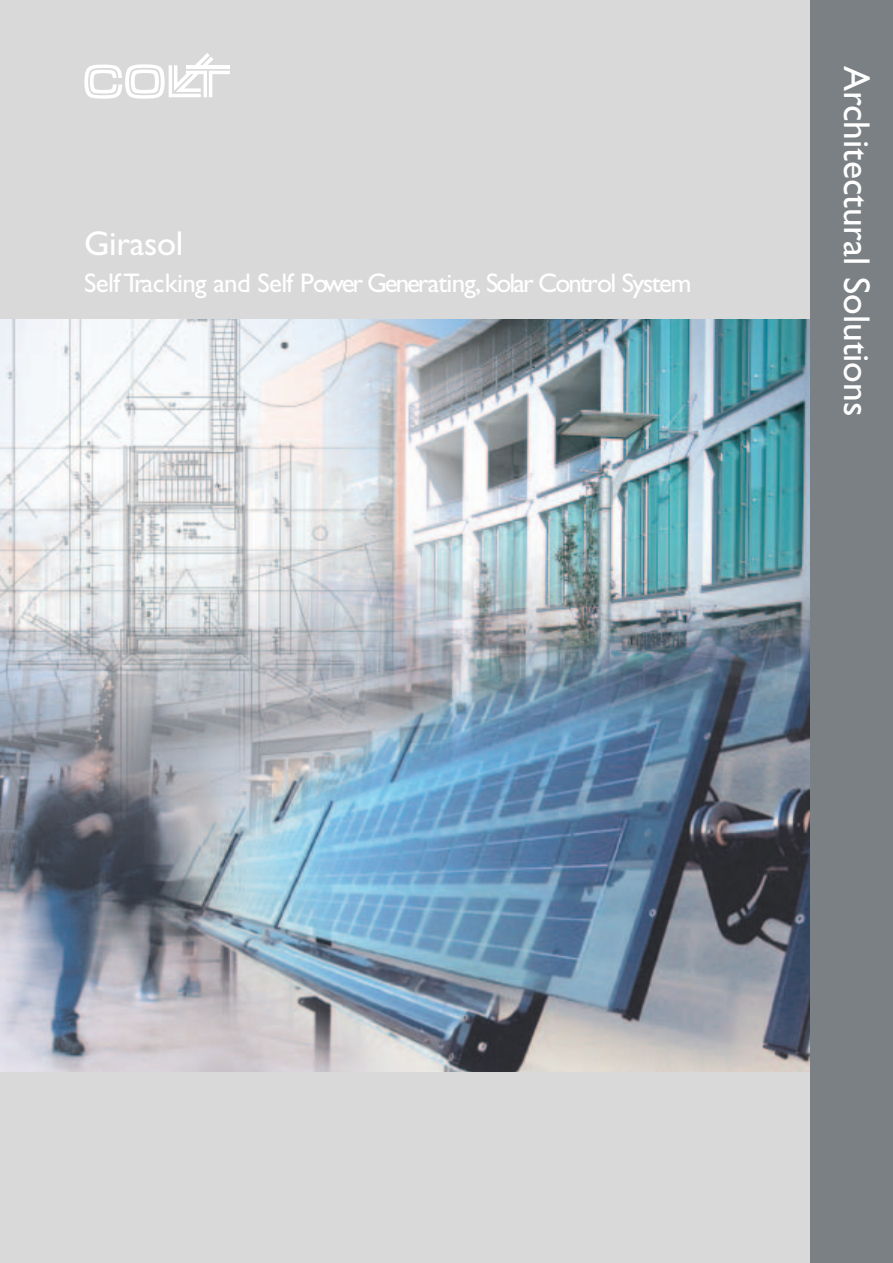
<style>
.page{position:relative;width:893px;height:1263px;background:#fff}
.page>*{position:absolute;margin:0;border:0;box-sizing:border-box;transform-origin:0 0}
.t1{font:37.5px "Gill Sans";color:#fff}
.t2{font:34.5px "Gill Sans";letter-spacing:-.01em;color:#fff}
.t3{font:27px "Gill Sans";letter-spacing:-.055em;color:#fff}
</style>
<div class="page">
<img style="left:1px;top:319px;width:809px;height:753px">
<div style="left:0;top:1072px;width:848px;height:191px;background:#d9d9d9"></div>
<div style="left:0;top:0;width:815px;height:319px;background:#d9d9d9"></div>
<div style="left:810px;top:0;width:83px;height:1263px;background:#7a8083"></div>
<svg style="left:84px;top:53px;width:146px;height:46px"></svg>
<hr style="left:186px;top:65px;width:44px;height:4px;background:#fff">
<p class="t2" style="left:84px;top:230px;width:101px">Girasol</p>
<p class="t3" style="left:84px;top:272px;width:609px">Self Tracking and Self Power Generating, Solar Control System</p>
<h1 class="t1" style="left:871px;top:66px;width:352px;rotate:90deg">Architectural Solutions</h1>
</div>
